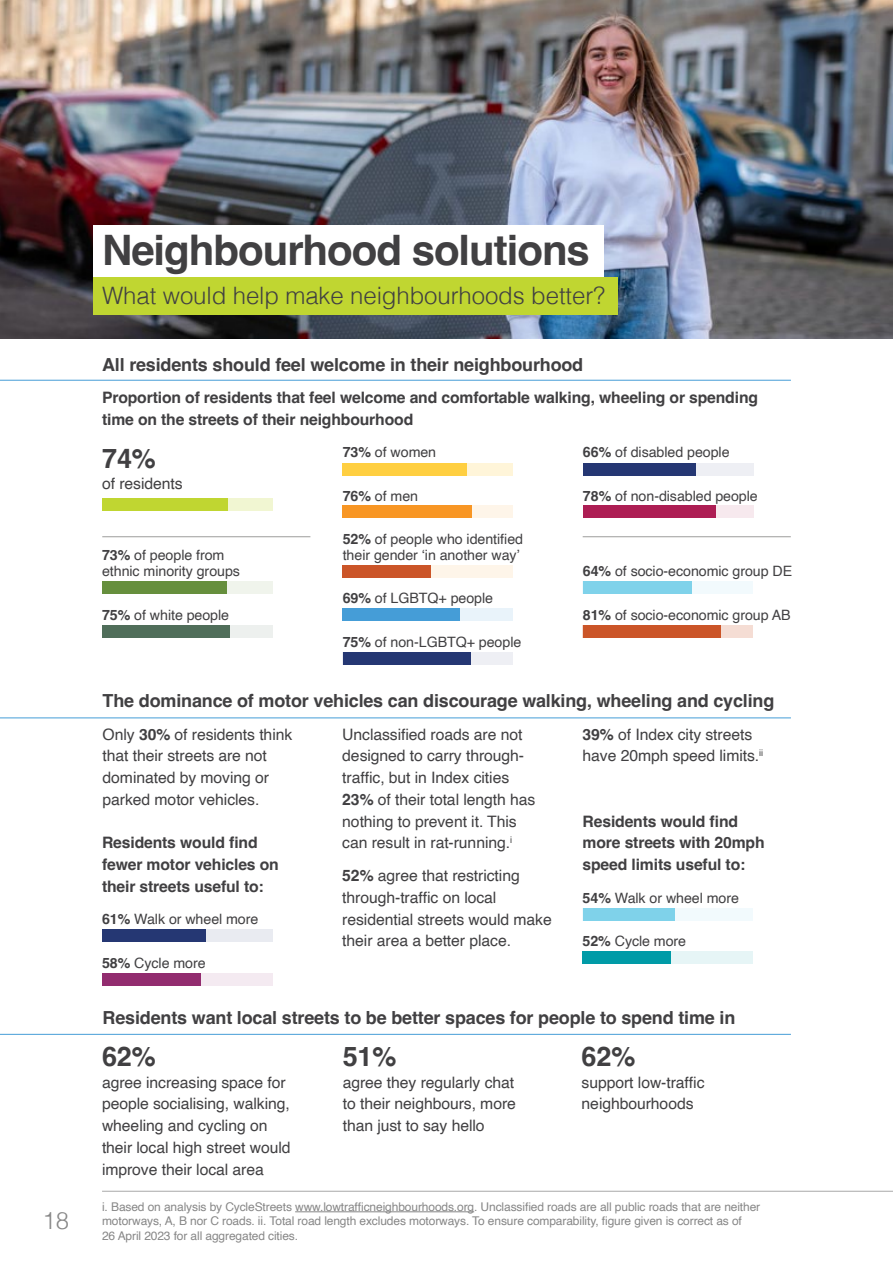
<style>
.page{position:relative;width:893px;height:1263px;background:#fff}
.page>*{position:absolute;margin:0;border:0;box-sizing:border-box;transform-origin:0 0}
.Page_title__h2{font:700 42px "Helvetica";letter-spacing:-.025em;color:#414042}
.Stat__p{font:700 27px "Helvetica";letter-spacing:-.005em;color:#414042}
.Page_subtitle__p{font:300 24px "Helvetica";letter-spacing:-.005em;color:#414042}
.t1{font:300 24px "Helvetica";color:#878787}
.Section_heading__h3{font:700 18px "Helvetica";letter-spacing:-.01em;color:#414042}
.Stat__p-2{font:15.75px/21.8px "Helvetica";letter-spacing:-.005em;color:#414042}
.Stat_Graph_title__h4{font:700 15.75px/21.8px "Helvetica";letter-spacing:-.01em;color:#414042}
.Smaller_stat__p{font:14.25px/16.4px "Helvetica";letter-spacing:-.005em;color:#414042}
.Stat__p-3{font:12px "Helvetica";letter-spacing:-.01em;color:#878787}
.Footnote{font:12px "Helvetica";letter-spacing:-.01em;color:#878787}
.s1{font-weight:700}
.s2{font-size:12.15px}
</style>
<div class="page">
<hr style="left:0;top:380px;width:791px;height:1px;background:#459dd7">
<hr style="left:0;top:717px;width:791px;height:1px;background:#459dd7">
<hr style="left:0;top:1034px;width:791px;height:1px;background:#459dd7">
<hr style="left:102px;top:536px;width:208px;height:1px;background:#9d9d9c">
<hr style="left:583px;top:536px;width:208px;height:1px;background:#9d9d9c">
<hr style="left:102px;top:1191px;width:791px;height:1px;background:#b2b2b2">
<img style="left:0;top:0;width:893px;height:338px">
<div style="left:343px;top:463px;width:170px;height:12px;background:#fff5d9"></div>
<div style="left:343px;top:608px;width:170px;height:13px;background:#e9f3fa"></div>
<div style="left:102px;top:581px;width:170px;height:13px;background:#f0f4ec"></div>
<div style="left:102px;top:498px;width:170px;height:13px;background:#f1f6d2"></div>
<div style="left:583px;top:581px;width:170px;height:13px;background:#f2fafd"></div>
<div style="left:583px;top:463px;width:170px;height:12px;background:#eeeff4"></div>
<div style="left:343px;top:505px;width:170px;height:13px;background:#fef5e9"></div>
<div style="left:102px;top:625px;width:170px;height:13px;background:#edf0ee"></div>
<div style="left:343px;top:652px;width:170px;height:13px;background:#eeeff4"></div>
<div style="left:583px;top:505px;width:170px;height:13px;background:#f7e9ee"></div>
<div style="left:583px;top:625px;width:170px;height:13px;background:#f5ddd4"></div>
<div style="left:102px;top:929px;width:170px;height:13px;background:#e9ebf1"></div>
<div style="left:102px;top:973px;width:170px;height:13px;background:#f4eaf1"></div>
<div style="left:583px;top:951px;width:170px;height:12px;background:#e6f5f6"></div>
<div style="left:583px;top:908px;width:170px;height:12px;background:#f2fafd"></div>
<div style="left:102px;top:498px;width:126px;height:13px;background:#c0d631"></div>
<div style="left:102px;top:581px;width:124px;height:13px;background:#668f3d"></div>
<div style="left:102px;top:625px;width:128px;height:13px;background:#506e5a"></div>
<div style="left:343px;top:463px;width:124px;height:12px;background:#ffcf41"></div>
<div style="left:343px;top:505px;width:129px;height:13px;background:#f89624"></div>
<div style="left:343px;top:608px;width:117px;height:13px;background:#459dd7"></div>
<div style="left:343px;top:652px;width:127px;height:13px;background:#253773"></div>
<div style="left:583px;top:463px;width:112px;height:12px;background:#253773"></div>
<div style="left:583px;top:505px;width:133px;height:13px;background:#ad1e54"></div>
<div style="left:583px;top:581px;width:109px;height:13px;background:#7fd2ea"></div>
<div style="left:583px;top:625px;width:138px;height:13px;background:#cb5528"></div>
<div style="left:102px;top:929px;width:104px;height:13px;background:#253773"></div>
<div style="left:102px;top:973px;width:99px;height:13px;background:#922c6f"></div>
<div style="left:583px;top:908px;width:91px;height:12px;background:#7fd2ea"></div>
<div style="left:583px;top:951px;width:88px;height:12px;background:#009ba7"></div>
<div style="left:343px;top:565px;width:170px;height:13px;background:#fef5e9"></div>
<div style="left:343px;top:565px;width:88px;height:13px;background:#cb5528"></div>
<div style="left:94px;top:225px;width:510px;height:52px;background:#fff"></div>
<div style="left:94px;top:277px;width:524px;height:38px;background:#c0d631"></div>
<hr style="left:295px;top:1211px;width:179px;height:1px;background:#878787">
<h3 class="t1" style="left:43px;top:1200px;width:28px">18</h3>
<h2 class="Page_title__h2" style="left:102px;top:225px;width:489px">Neighbourhood solutions</h2>
<p class="Page_subtitle__p" style="left:102px;top:275px;width:505px">What would help make neighbourhoods better?</p>
<h3 class="Section_heading__h3" style="left:102px;top:353px;width:483px">All residents should feel welcome in their neighbourhood</h3>
<h4 class="Stat_Graph_title__h4" style="left:102px;top:389px;width:657px">Proportion of residents that feel welcome and comfortable walking, wheeling or spending time on the streets of their neighbourhood</h4>
<p class="Stat__p" style="left:102px;top:442px;width:55px">74%</p>
<p class="Stat__p-2" style="left:102px;top:473px;width:82px">of residents</p>
<p class="Smaller_stat__p" style="left:343px;top:444px;width:95px"><span class="s1">73%</span> of women</p>
<p class="Smaller_stat__p" style="left:343px;top:488px;width:77px"><span class="s1">76%</span> of men</p>
<p class="Smaller_stat__p" style="left:343px;top:531px;width:182px"><span class="s1">52%</span> of people who identified their gender ‘in another way’</p>
<p class="Smaller_stat__p" style="left:343px;top:591px;width:152px"><span class="s1">69%</span> of LGBTQ+ people</p>
<p class="Smaller_stat__p" style="left:343px;top:634px;width:180px"><span class="s1">75%</span> of non-LGBTQ+ people</p>
<p class="Smaller_stat__p" style="left:583px;top:444px;width:148px"><span class="s1">66%</span> of disabled people</p>
<p class="Smaller_stat__p" style="left:583px;top:488px;width:176px"><span class="s1">78%</span> of non-disabled people</p>
<p class="Smaller_stat__p" style="left:102px;top:547px;width:139px"><span class="s1">73%</span> of people from ethnic minority groups</p>
<p class="Smaller_stat__p" style="left:102px;top:607px;width:129px"><span class="s1">75%</span> of white people</p>
<p class="Smaller_stat__p" style="left:583px;top:564px;width:211px"><span class="s1">64%</span> of socio-economic group DE</p>
<p class="Smaller_stat__p" style="left:583px;top:607px;width:209px"><span class="s1">81%</span> of socio-economic group AB</p>
<h3 class="Section_heading__h3" style="left:103px;top:690px;width:673px">The dominance of motor vehicles can discourage walking, wheeling and cycling</h3>
<p class="Stat__p-2" style="left:103px;top:724px;width:191px">Only <span class="s1">30%</span> of residents think that their streets are not dominated by moving or parked motor vehicles.</p>
<h4 class="Stat_Graph_title__h4" style="left:102px;top:834px;width:178px">Residents would find fewer motor vehicles on their streets useful to:</h4>
<p class="Smaller_stat__p" style="left:102px;top:911px;width:158px"><span class="s1">61%</span> Walk or wheel more</p>
<p class="Smaller_stat__p" style="left:102px;top:955px;width:105px"><span class="s1">58%</span> Cycle more</p>
<p class="Stat__p-2" style="left:342px;top:724px;width:195px">Unclassified roads are not designed to carry through&shy;traffic, but in Index cities<br><span class="s1">23%</span> of their total length has nothing to prevent it. This can result in rat-running.<sup>i</sup></p>
<p class="Stat__p-2" style="left:342px;top:865px;width:211px"><span class="s1">52%</span> agree that restricting through-traffic on local residential streets would make their area a better place.</p>
<p class="Stat__p-2" style="left:583px;top:724px;width:182px"><span class="s1">39%</span> of Index city streets have 20mph speed limits.<sup>ii</sup></p>
<h4 class="Stat_Graph_title__h4" style="left:583px;top:812px;width:184px">Residents would find more streets with 20mph speed limits useful to:</h4>
<p class="Smaller_stat__p" style="left:583px;top:890px;width:158px"><span class="s1">54%</span> Walk or wheel more</p>
<p class="Smaller_stat__p" style="left:583px;top:933px;width:105px"><span class="s1">52%</span> Cycle more</p>
<h3 class="Section_heading__h3" style="left:103px;top:1007px;width:634px">Residents want local streets to be better spaces for people to spend time in</h3>
<p class="Stat__p" style="left:102px;top:1040px;width:55px">62%</p>
<p class="Stat__p-2" style="left:102px;top:1072px;width:190px">agree increasing space for people socialising, walking, wheeling and cycling on their local high street would improve their local area</p>
<p class="Stat__p" style="left:582px;top:1040px;width:55px">62%</p>
<p class="Stat__p-2" style="left:582px;top:1072px;width:124px">support low‑traffic neighbourhoods</p>
<p class="Stat__p" style="left:343px;top:1040px;width:55px">51%</p>
<p class="Stat__p-2" style="left:343px;top:1072px;width:175px;text-align:justify">agree they regularly chat to their neighbours, more than just to say hello</p>
<p class="Stat__p-3" style="left:102px;top:1197px;width:660px"><span class="s2">i.</span> Based on analysis by CycleStreets www.lowtrafficneighbourhoods.org. Unclassified roads are all public roads that are neither</p>
<p class="Footnote" style="left:102px;top:1212px;width:641px">motorways, A, B nor C roads. <span class="s2">ii.</span> Total road length excludes motorways. To ensure comparability, figure given is correct as of</p>
<p class="Stat__p-3" style="left:102px;top:1226px;width:198px">26 April 2023 for all aggregated cities.</p>
</div>
